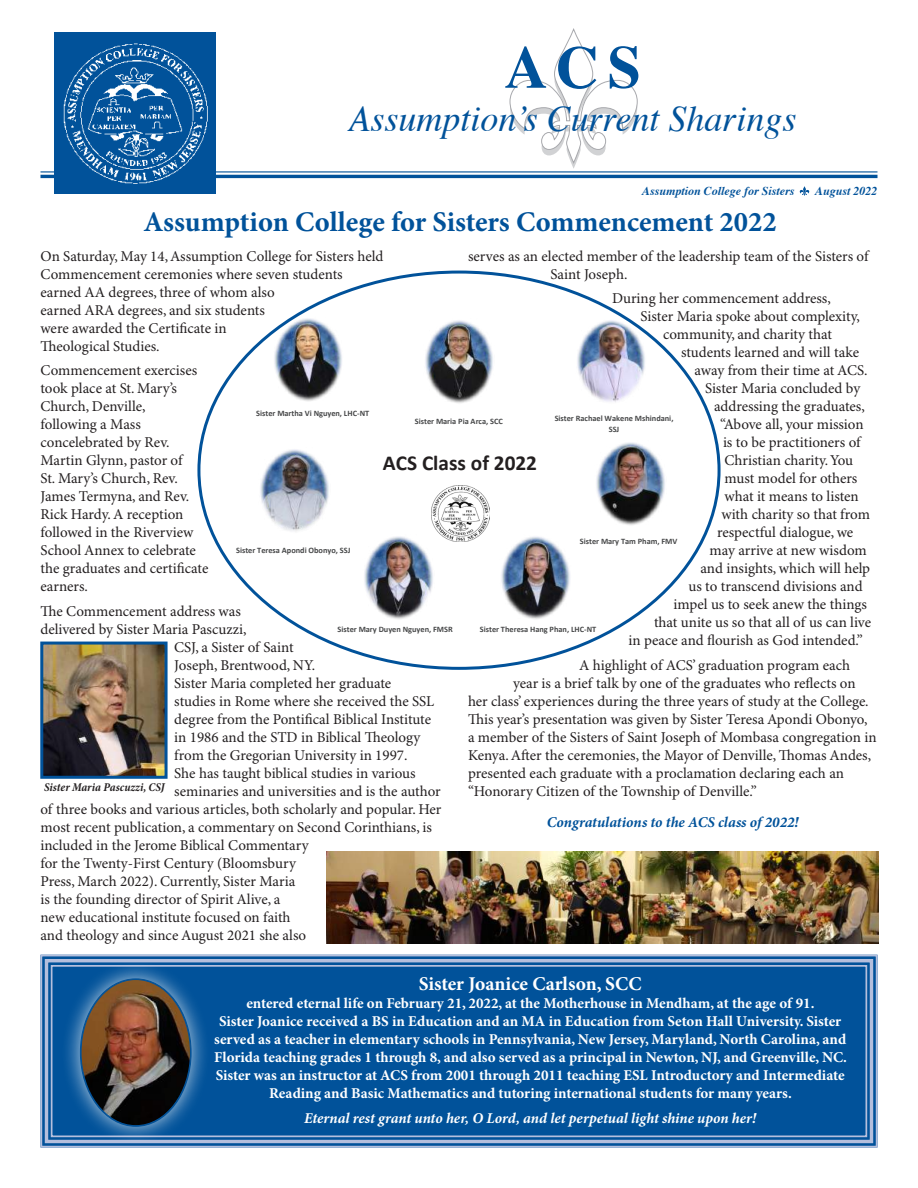
<style>
.page{position:relative;width:918px;height:1188px;background:#fff}
.page>*{position:absolute;margin:0;border:0;box-sizing:border-box;transform-origin:0 0}
.t1{font:700 60px "Times";color:#01529a}
.t2{font:italic 36px "Times";color:#01529a}
.t3{font:700 28.5px "Minion Pro";color:#01529a}
.t4{font:700 21.3px "Calibri";color:#231f20}
.t5{font:700 19.5px "Minion Pro";color:#fff}
.t6{font:15px/18px "Minion Pro";color:#231f20}
.t7{font:700 15px/18px "Minion Pro";color:#fff;text-align:center}
.t8{font:italic 700 15px "Minion Pro";letter-spacing:-.005em;color:#fff}
.t9{font:italic 700 15px "Minion Pro";color:#01529a}
.t10{font:italic 700 12px "Times";color:#01529a}
.t11{font:italic 700 condensed 12px "Minion Pro";color:#231f20}
.t12{font:700 8.25px/10.8px "Calibri";color:#474849;text-align:center}
.s1{color:#fff}
</style>
<div class="page">
<img style="left:425px;top:320px;width:68px;height:83px">
<img style="left:272px;top:316px;width:70px;height:85px">
<img style="left:577px;top:318px;width:69px;height:84px">
<img style="left:501px;top:536px;width:69px;height:83px">
<img style="left:596px;top:442px;width:69px;height:83px">
<img style="left:260px;top:449px;width:69px;height:83px">
<img style="left:364px;top:536px;width:69px;height:83px">
<img style="left:260px;top:450px;width:405px;height:33px">
<img style="left:589px;top:629px;width:22px;height:11px">
<div style="left:478px;top:624px;width:118px;height:11px;background:#fff"></div>
<img style="left:431px;top:485px;width:58px;height:56px">
<img style="left:326px;top:852px;width:553px;height:92px">
<img style="left:44px;top:646px;width:120px;height:129px">
<div style="left:40px;top:642px;width:128px;height:137px;border:3px solid #01529a"></div>
<svg style="left:40px;top:172px;width:838px;height:3px"></svg>
<hr style="left:40px;top:171px;width:838px;height:1px;background:#01529a">
<hr style="left:40px;top:175px;width:838px;height:3px;background:#01529a">
<svg style="left:800px;top:186px;width:9px;height:10px"></svg>
<img style="left:54px;top:33px;width:161px;height:160px">
<svg style="left:509px;top:28px;width:129px;height:141px"></svg>
<svg style="left:40px;top:954px;width:838px;height:194px;background:#07569c"></svg>
<div style="left:45px;top:959px;width:828px;height:184px;border:3px solid #b5bfdd"></div>
<div style="left:51px;top:965px;width:816px;height:172px;border:2px solid #b5bfdd"></div>
<div style="left:61px;top:960px;width:149px;height:185px;background:#fff;opacity:.75"></div>
<img style="left:81px;top:979px;width:110px;height:147px">
<h1 class="t1" style="left:504px;top:10px;width:138px">ACS</h1>
<h2 class="t2" style="left:349px;top:88px;width:450px">Assumption’s Current Sharings</h2>
<p class="t10" style="left:642px;top:180px;width:237px">Assumption College for Sisters <span class="s1">■</span> August 2022</p>
<h3 class="t3" style="left:143px;top:205px;width:635px">Assumption College for Sisters Commencement 2022</h3>
<p class="t6" style="left:40px;top:248px;width:344px">On Saturday, May 14, Assumption College for Sisters held Commencement ceremonies where seven students earned AA degrees, three of whom also<br>earned ARA degrees, and six students<br>were awarded the Certificate in<br>Theological Studies.</p>
<p class="t6" style="left:40px;top:362px;width:169px">Commencement exercises took place at St. Mary’s<br>Church, Denville,<br>following a Mass concelebrated by Rev.<br>Martin Glynn, pastor of<br>St. Mary’s Church, Rev.<br>James Termyna, and Rev.<br>Rick Hardy. A reception followed in the Riverview<br>School Annex to celebrate the graduates and certificate earners.</p>
<p class="t6" style="left:40px;top:603px;width:202px">The Commencement address was</p>
<p class="t6" style="left:40px;top:621px;width:208px">delivered by Sister Maria Pascuzzi,</p>
<p class="t6" style="left:174px;top:639px;width:121px">CSJ, a Sister of Saint</p>
<p class="t6" style="left:174px;top:657px;width:142px">Joseph, Brentwood, NY.</p>
<p class="t6" style="left:174px;top:675px;width:218px">Sister Maria completed her graduate</p>
<p class="t6" style="left:174px;top:693px;width:261px">studies in Rome where she received the SSL</p>
<p class="t6" style="left:174px;top:711px;width:258px">degree from the Pontifical Biblical Institute</p>
<p class="t6" style="left:174px;top:729px;width:248px">in 1986 and the STD in Biblical Theology</p>
<p class="t6" style="left:174px;top:747px;width:235px">from the Gregorian University in 1997.</p>
<p class="t6" style="left:174px;top:765px;width:243px">She has taught biblical studies in various</p>
<p class="t6" style="left:174px;top:783px;width:268px">seminaries and universities and is the author</p>
<p class="t6" style="left:40px;top:801px;width:402px">of three books and various articles, both scholarly and popular. Her</p>
<p class="t6" style="left:40px;top:819px;width:393px">most recent publication, a commentary on Second Corinthians, is</p>
<p class="t6" style="left:40px;top:837px;width:270px">included in the Jerome Biblical Commentary</p>
<p class="t6" style="left:40px;top:855px;width:257px">for the Twenty-First Century (Bloomsbury</p>
<p class="t6" style="left:40px;top:873px;width:256px">Press, March 2022). Currently, Sister Maria</p>
<p class="t6" style="left:40px;top:891px;width:241px">is the founding director of Spirit Alive, a</p>
<p class="t6" style="left:40px;top:909px;width:252px">new educational institute focused on faith</p>
<p class="t6" style="left:40px;top:927px;width:267px">and theology and since August 2021 she also</p>
<p class="t6" style="left:550px;top:248px;width:320px;text-indent:-82px">serves as an elected member of the leadership team of the Sisters of<br>Saint Joseph.</p>
<p class="t6" style="left:612px;top:290px;width:220px">During her commencement address,</p>
<p class="t6" style="left:640px;top:308px;width:221px">Sister Maria spoke about complexity,</p>
<p class="t6" style="left:663px;top:326px;width:170px">community, and charity that</p>
<p class="t6" style="left:681px;top:344px;width:180px">students learned and will take</p>
<p class="t6" style="left:694px;top:362px;width:175px">away from their time at ACS.</p>
<p class="t6" style="left:705px;top:380px;width:157px">Sister Maria concluded by</p>
<p class="t6" style="left:714px;top:398px;width:152px">addressing the graduates,</p>
<p class="t6" style="left:720px;top:416px;width:145px">“Above all, your mission</p>
<p class="t6" style="left:723px;top:434px;width:139px">is to be practitioners of</p>
<p class="t6" style="left:724px;top:452px;width:130px">Christian charity. You</p>
<p class="t6" style="left:724px;top:470px;width:134px">must model for others</p>
<p class="t6" style="left:724px;top:488px;width:136px">what it means to listen</p>
<p class="t6" style="left:722px;top:506px;width:150px">with charity so that from</p>
<p class="t6" style="left:717px;top:524px;width:138px">respectful dialogue, we</p>
<p class="t6" style="left:710px;top:542px;width:159px">may arrive at new wisdom</p>
<p class="t6" style="left:700px;top:560px;width:171px">and insights, which will help</p>
<p class="t6" style="left:688px;top:578px;width:176px">us to transcend divisions and</p>
<p class="t6" style="left:674px;top:596px;width:195px">impel us to seek anew the things</p>
<p class="t6" style="left:654px;top:614px;width:219px">that unite us so that all of us can live</p>
<p class="t6" style="left:628px;top:632px;width:236px">in peace and flourish as God intended.”</p>
<p class="t6" style="left:579px;top:657px;width:273px">A highlight of ACS’ graduation program each</p>
<p class="t6" style="left:513px;top:675px;width:344px">year is a brief talk by one of the graduates who reflects on</p>
<p class="t6" style="left:468px;top:693px;width:402px">her class’ experiences during the three years of study at the College.</p>
<p class="t6" style="left:468px;top:711px;width:401px">This year’s presentation was given by Sister Teresa Apondi Obonyo,</p>
<p class="t6" style="left:468px;top:729px;width:410px">a member of the Sisters of Saint Joseph of Mombasa congregation in</p>
<p class="t6" style="left:468px;top:747px;width:405px">Kenya. After the ceremonies, the Mayor of Denville, Thomas Andes,</p>
<p class="t6" style="left:468px;top:765px;width:378px">presented each graduate with a proclamation declaring each an</p>
<p class="t6" style="left:468px;top:783px;width:290px">“Honorary Citizen of the Township of Denville.”</p>
<p class="t9" style="left:547px;top:811px;width:253px">Congratulations to the ACS class of 2022!</p>
<p class="t12" style="left:256px;top:408px;width:115px">Sister Martha Vi Nguyen, LHC-NT</p>
<p class="t12" style="left:555px;top:413px;width:120px">Sister Rachael Wakene Mshindani,<br>SSJ</p>
<p class="t12" style="left:415px;top:416px;width:89px">Sister Maria Pia Arca, SCC</p>
<h3 class="t4" style="left:383px;top:448px;width:156px">ACS Class of 2022</h3>
<p class="t12" style="left:580px;top:536px;width:99px">Sister Mary Tam Pham, FMV</p>
<p class="t12" style="left:236px;top:544px;width:116px">Sister Teresa Apondi Obonyo, SSJ</p>
<p class="t12" style="left:480px;top:624px;width:118px">Sister Theresa Hang Phan, LHC-NT</p>
<p class="t12" style="left:338px;top:624px;width:117px">Sister Mary Duyen Nguyen, FMSR</p>
<p class="t11" style="left:44px;top:779px;width:122px">Sister Maria Pascuzzi, CSJ</p>
<h3 class="t5" style="left:419px;top:973px;width:224px">Sister Joanice Carlson, SCC</h3>
<p class="t7" style="left:214px;top:995px;width:634px">entered eternal life on February 21, 2022, at the Motherhouse in Mendham, at the age of 91.<br>Sister Joanice received a BS in Education and an MA in Education from Seton Hall University. Sister served as a teacher in elementary schools in Pennsylvania, New Jersey, Maryland, North Carolina, and Florida teaching grades 1 through 8, and also served as a principal in Newton, NJ, and Greenville, NC.<br>Sister was an instructor at ACS from 2001 through 2011 teaching ESL Introductory and Intermediate Reading and Basic Mathematics and tutoring international students for many years.</p>
<p class="t8" style="left:304px;top:1108px;width:454px">Eternal rest grant unto her, O Lord, and let perpetual light shine upon her!</p>
</div>
